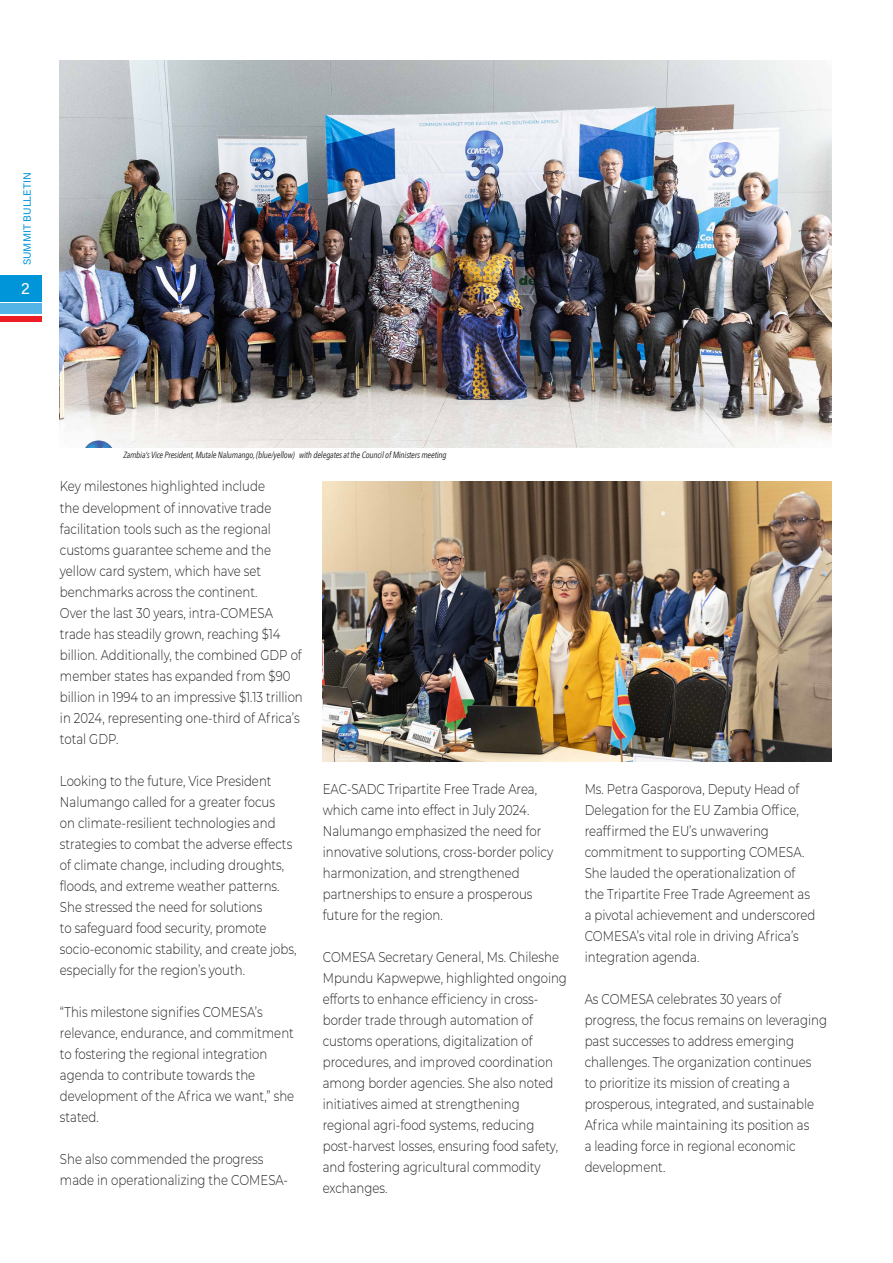
<style>
.page{position:relative;width:893px;height:1263px;background:#fff}
.page>*{position:absolute;margin:0;border:0;box-sizing:border-box;transform-origin:0 0}
.t1{font:16.5px "Acumin Variable Concept";color:#fff}
.t2{font:300 14.25px/21px "Montserrat";color:#231f20;scale:.82 1}
.t3{font:10.5px "Acumin Variable Concept";letter-spacing:.005em;color:#0095d9}
.t4{font:italic 9px "Avenir Next Condensed";letter-spacing:-.02em;color:#231f20}
</style>
<div class="page">
<div style="left:0;top:275px;width:42px;height:26px;background:#0095d9"></div>
<div style="left:0;top:304px;width:42px;height:10px;background:#54b4e5"></div>
<div style="left:0;top:316px;width:42px;height:5px;background:#ee1d23"></div>
<img style="left:60px;top:60px;width:771px;height:388px">
<img style="left:323px;top:481px;width:508px;height:281px">
<p class="t3" style="left:20px;top:265px;width:94px;rotate:-90deg">SUMMIT BULLETIN</p>
<p class="t1" style="left:21px;top:277px;width:10px">2</p>
<p class="t4" style="left:123px;top:450px;width:325px">Zambia’s Vice President,Mutale Nalumango,(blue/yellow) with delegates at the Council of Ministers meeting</p>
<p class="t2" style="left:60px;top:475px;width:260px">Key milestones highlighted include the development of innovative trade facilitation tools such as the regional customs guarantee scheme and the yellow card system, which have set benchmarks across the continent.</p>
<p class="t2" style="left:60px;top:601px;width:298px">Over the last 30 years, intra-COMESA trade has steadily grown, reaching $14 billion. Additionally, the combined GDP of member states has expanded from $90 billion in 1994 to an impressive $1.13 trillion in 2024, representing one-third of Africa’s total GDP.</p>
<p class="t2" style="left:60px;top:769px;width:290px">Looking to the future, Vice President Nalumango called for a greater focus<br>on climate-resilient technologies and strategies to combat the adverse effects of climate change, including droughts, floods, and extreme weather patterns.<br>She stressed the need for solutions<br>to safeguard food security, promote socio-economic stability, and create jobs, especially for the region’s youth.</p>
<p class="t2" style="left:60px;top:1001px;width:287px">“This milestone signifies COMESA’s relevance, endurance, and commitment to fostering the regional integration agenda to contribute towards the development of the Africa we want,” she stated.</p>
<p class="t2" style="left:60px;top:1148px;width:280px">She also commended the progress made in operationalizing the COMESA-</p>
<p class="t2" style="left:323px;top:778px;width:283px">EAC-SADC Tripartite Free Trade Area, which came into effect in July 2024.<br>Nalumango emphasized the need for innovative solutions, cross-border policy harmonization, and strengthened partnerships to ensure a prosperous future for the region.</p>
<p class="t2" style="left:323px;top:946px;width:299px">COMESA Secretary General, Ms. Chileshe Mpundu Kapwepwe, highlighted ongoing efforts to enhance efficiency in cross&shy;border trade through automation of customs operations, digitalization of procedures, and improved coordination among border agencies. She also noted initiatives aimed at strengthening regional agri-food systems, reducing post-harvest losses, ensuring food safety, and fostering agricultural commodity exchanges.</p>
<p class="t2" style="left:585px;top:778px;width:283px">Ms. Petra Gasporova, Deputy Head of Delegation for the EU Zambia Office, reaffirmed the EU’s unwavering commitment to supporting COMESA.<br>She lauded the operationalization of the Tripartite Free Trade Agreement as a pivotal achievement and underscored COMESA’s vital role in driving Africa’s integration agenda.</p>
<p class="t2" style="left:585px;top:988px;width:297px">As COMESA celebrates 30 years of progress, the focus remains on leveraging past successes to address emerging challenges. The organization continues<br>to prioritize its mission of creating a prosperous, integrated, and sustainable Africa while maintaining its position as<br>a leading force in regional economic development.</p>
</div>
